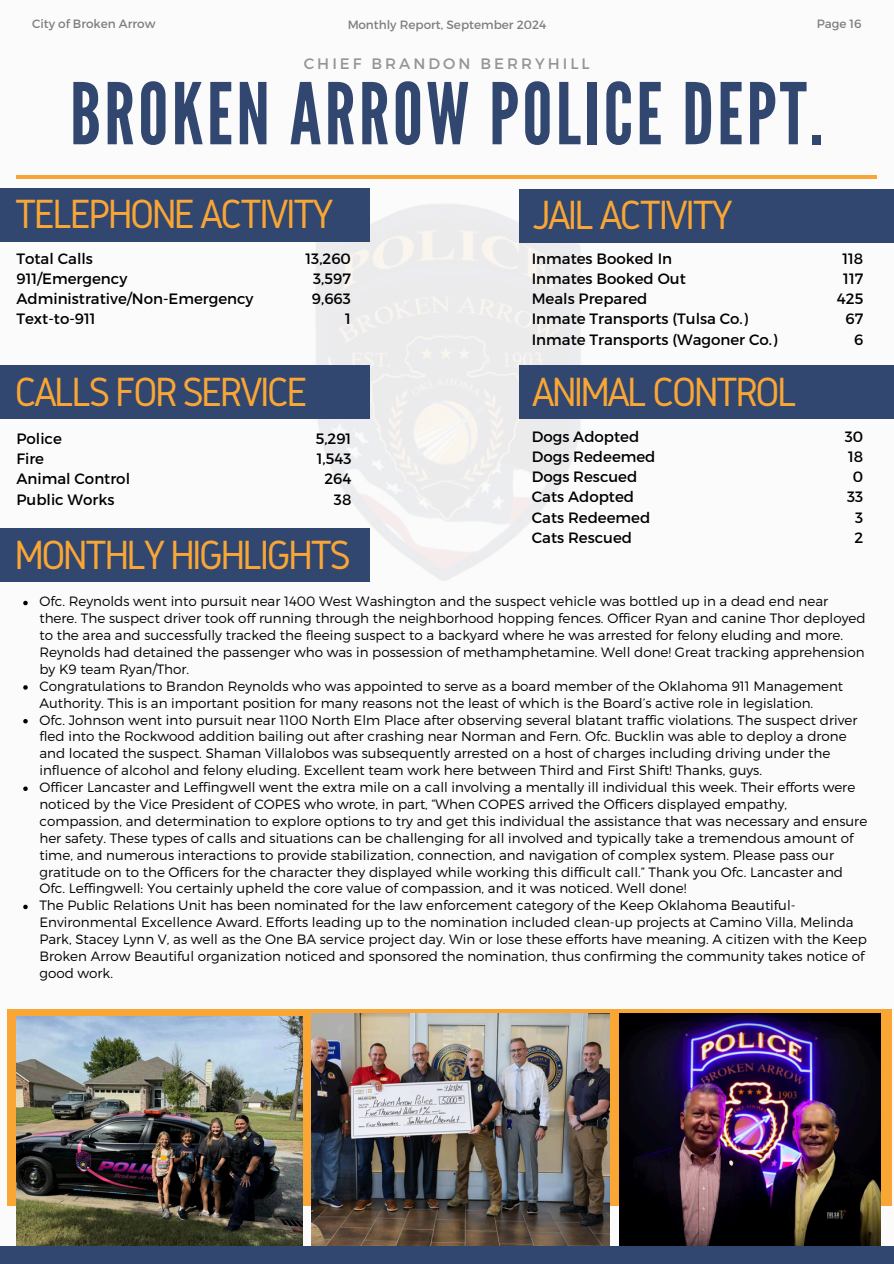
<style>
.page{position:relative;width:894px;height:1264px;background:#fff}
.page>*{position:absolute;margin:0;border:0;box-sizing:border-box;transform-origin:0 0}
.t1{font:84.75px "League Gothic";letter-spacing:.04em;color:#314770}
.t2{font:42.45px "Gidole";letter-spacing:-.07em;color:#faa634}
.t3{font:15.15px "Montserrat";letter-spacing:.2em;color:#919597}
.t4{font:15px/20.2px "Montserrat";color:#000}
.t5{font:300 13.5px/16.8px "Montserrat";color:#000}
.t6{font:12px "Montserrat";color:#010101}
</style>
<div class="page">
<div style="left:0;top:0;width:893px;height:1263px;background:#fbfbfb"></div>
<img style="left:315px;top:202px;width:267px;height:379px">
<div style="left:0;top:188px;width:369px;height:53px;background:#314770"></div>
<div style="left:0;top:365px;width:370px;height:54px;background:#314770"></div>
<div style="left:519px;top:188px;width:374px;height:54px;background:#314770"></div>
<div style="left:519px;top:365px;width:374px;height:54px;background:#314770"></div>
<div style="left:0;top:528px;width:369px;height:54px;background:#314770"></div>
<hr style="left:16px;top:175px;width:860px;height:4px;background:#faa634">
<div style="left:8px;top:1009px;width:883px;height:196px;background:#faa634"></div>
<img style="left:16px;top:1016px;width:286px;height:230px">
<img style="left:311px;top:1013px;width:298px;height:233px">
<img style="left:619px;top:1013px;width:261px;height:233px">
<div style="left:0;top:1246px;width:893px;height:17px;background:#314770"></div>
<svg style="left:23px;top:600px;width:5px;height:5px"></svg>
<svg style="left:23px;top:685px;width:5px;height:4px"></svg>
<svg style="left:23px;top:719px;width:5px;height:4px"></svg>
<svg style="left:23px;top:786px;width:5px;height:5px"></svg>
<svg style="left:23px;top:904px;width:5px;height:5px"></svg>
<p class="t6" style="left:32px;top:16px;width:125px">City of Broken Arrow</p>
<p class="t6" style="left:816px;top:16px;width:46px">Page 16</p>
<p class="t6" style="left:347px;top:17px;width:200px">Monthly Report, September 2024</p>
<p class="t3" style="left:303px;top:54px;width:287px">CHIEF BRANDON BERRYHILL</p>
<p class="t1" style="left:70px;top:65px;width:754px">BROKEN ARROW POLICE DEPT.</p>
<h4 class="t2" style="left:14px;top:191px;width:321px">TELEPHONE ACTIVITY</h4>
<h4 class="t4" style="left:16px;top:247px;width:238px">Total Calls<br>911/Emergency<br>Administrative/Non-Emergency<br>Text-to-911</h4>
<h4 class="t4" style="left:305px;top:247px;width:47px;text-align:right">13,260<br>3,597<br>9,663<br>1</h4>
<h4 class="t2" style="left:14px;top:369px;width:295px">CALLS FOR SERVICE</h4>
<h2 class="t4" style="left:16px;top:427px;width:115px">Police<br>Fire<br>Animal Control<br>Public Works</h2>
<h2 class="t4" style="left:315px;top:427px;width:37px;text-align:right">5,291<br>1,543<br>264<br>38</h2>
<p class="t2" style="left:14px;top:531px;width:338px">MONTHLY HIGHLIGHTS</p>
<h4 class="t2" style="left:531px;top:191px;width:203px">JAIL ACTIVITY</h4>
<h4 class="t4" style="left:531px;top:247px;width:247px">Inmates Booked In<br>Inmates Booked Out<br>Meals Prepared<br>Inmate Transports (Tulsa Co.)<br>Inmate Transports (Wagoner Co.)</h4>
<h4 class="t4" style="left:836px;top:247px;width:28px;text-align:right">118<br>117<br>425<br>67<br>6</h4>
<h4 class="t2" style="left:531px;top:369px;width:267px">ANIMAL CONTROL</h4>
<h2 class="t4" style="left:531px;top:425px;width:125px">Dogs Adopted<br>Dogs Redeemed<br>Dogs Rescued<br>Cats Adopted<br>Cats Redeemed<br>Cats Rescued</h2>
<p class="t4" style="left:844px;top:425px;width:20px;text-align:right">30<br>18<br>0<br>33<br>3<br>2</p>
<h3 class="t5" style="left:39px;top:592px;width:827px">Ofc. Reynolds went into pursuit near 1400 West Washington and the suspect vehicle was bottled up in a dead end near there. The suspect driver took off running through the neighborhood hopping fences. Officer Ryan and canine Thor deployed to the area and successfully tracked the fleeing suspect to a backyard where he was arrested for felony eluding and more.<br>Reynolds had detained the passenger who was in possession of methamphetamine. Well done! Great tracking apprehension by K9 team Ryan/Thor.</h3>
<h1 class="t5" style="left:39px;top:677px;width:805px">Congratulations to Brandon Reynolds who was appointed to serve as a board member of the Oklahoma 911 Management<br>Authority. This is an important position for many reasons not the least of which is the Board’s active role in legislation.</h1>
<h2 class="t5" style="left:39px;top:710px;width:819px">Ofc. Johnson went into pursuit near 1100 North Elm Place after observing several blatant traffic violations. The suspect driver fled into the Rockwood addition bailing out after crashing near Norman and Fern. Ofc. Bucklin was able to deploy a drone and located the suspect. Shaman Villalobos was subsequently arrested on a host of charges including driving under the influence of alcohol and felony eluding. Excellent team work here between Third and First Shift! Thanks, guys.</h2>
<h2 class="t5" style="left:39px;top:778px;width:829px">Officer Lancaster and Leffingwell went the extra mile on a call involving a mentally ill individual this week. Their efforts were noticed by the Vice President of COPES who wrote, in part, “When COPES arrived the Officers displayed empathy, compassion, and determination to explore options to try and get this individual the assistance that was necessary and ensure her safety. These types of calls and situations can be challenging for all involved and typically take a tremendous amount of time, and numerous interactions to provide stabilization, connection, and navigation of complex system. Please pass our gratitude on to the Officers for the character they displayed while working this difficult call.” Thank you Ofc. Lancaster and Ofc. Leffingwell: You certainly upheld the core value of compassion, and it was noticed. Well done!</h2>
<p class="t5" style="left:39px;top:896px;width:828px">The Public Relations Unit has been nominated for the law enforcement category of the Keep Oklahoma Beautiful-Environmental Excellence Award. Efforts leading up to the nomination included clean-up projects at Camino Villa, Melinda Park, Stacey Lynn V, as well as the One BA service project day. Win or lose these efforts have meaning. A citizen with the Keep Broken Arrow Beautiful organization noticed and sponsored the nomination, thus confirming the community takes notice of good work.</p>
</div>
